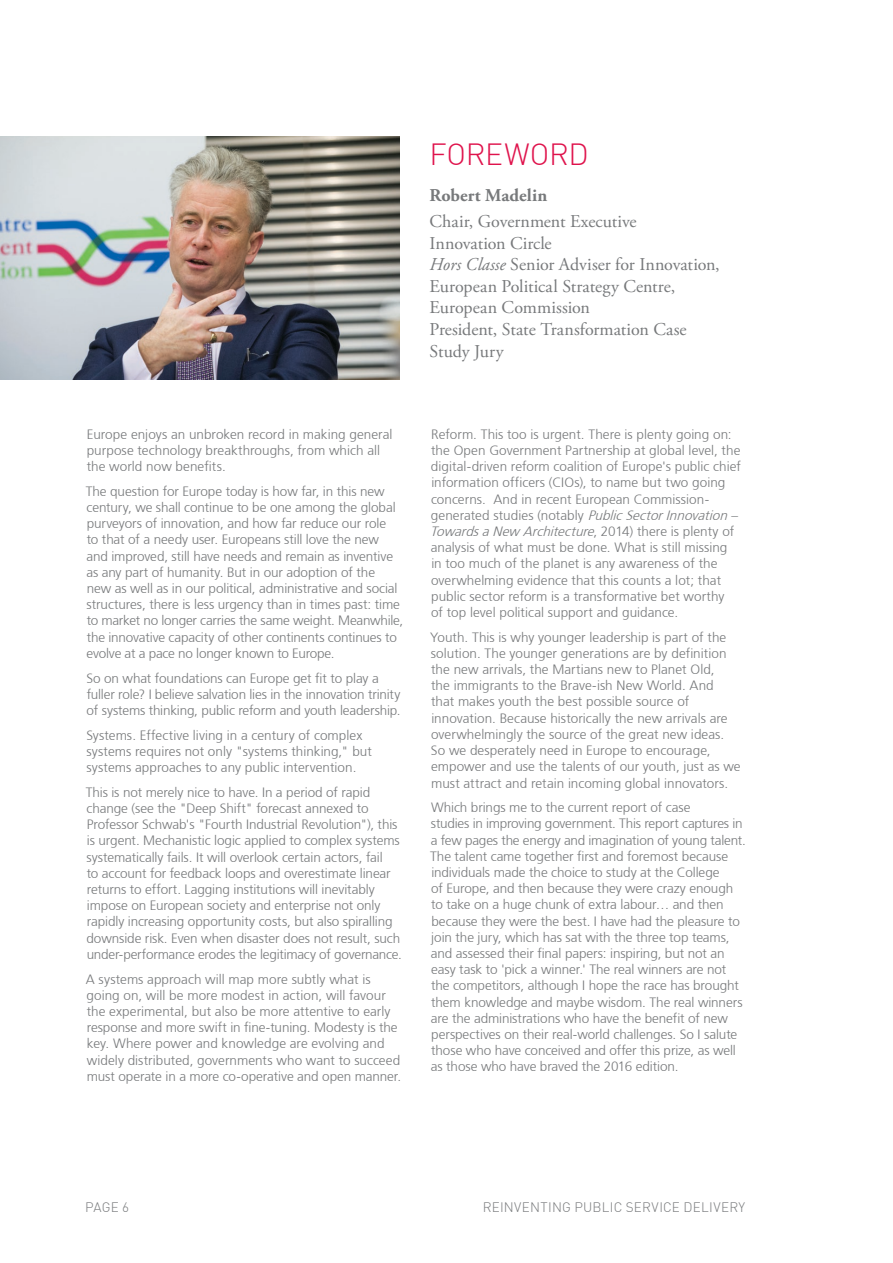
<style>
.page{position:relative;width:893px;height:1263px;background:#fff}
.page>*{position:absolute;margin:0;border:0;box-sizing:border-box;transform-origin:0 0}
.t1{font:300 30px "DIN";letter-spacing:-.01em;color:#df134c}
.t2{font:18px/21.6px "Adobe Garamond Pro";letter-spacing:-.005em;color:#77797b}
.t3{font:700 18px "Adobe Garamond Pro";letter-spacing:.005em;color:#77797b}
.t4{font:300 13.5px/16.2px "Frutiger 45";letter-spacing:-.005em;color:#77797b}
.t5{font:300 13.5px "DIN";letter-spacing:.015em;color:#77797b}
.s1{font-style:italic}
</style>
<div class="page">
<img style="left:0;top:136px;width:400px;height:243px">
<p class="t4" style="left:87px;top:426px;width:307px">Europe enjoys an unbroken record in making general purpose technology breakthroughs, from which all the world now benefits.</p>
<p class="t4" style="left:86px;top:483px;width:319px">The question for Europe today is how far, in this new century, we shall continue to be one among the global purveyors of innovation, and how far reduce our role<br>to that of a needy user. Europeans still love the new<br>and improved, still have needs and remain as inventive as any part of humanity. But in our adoption of the<br>new as well as in our political, administrative and social structures, there is less urgency than in times past: time to market no longer carries the same weight. Meanwhile, the innovative capacity of other continents continues to evolve at a pace no longer known to Europe.</p>
<p class="t4" style="left:86px;top:670px;width:316px">So on what foundations can Europe get fit to play a fuller role? I believe salvation lies in the innovation trinity of systems thinking, public reform and youth leadership.</p>
<p class="t4" style="left:86px;top:727px;width:287px">Systems. Effective living in a century of complex systems requires not only "systems thinking," but systems approaches to any public intervention.</p>
<p class="t4" style="left:86px;top:784px;width:318px">This is not merely nice to have. In a period of rapid change (see the "Deep Shift" forecast annexed to Professor Schwab's "Fourth Industrial Revolution"), this is urgent. Mechanistic logic applied to complex systems systematically fails. It will overlook certain actors, fail<br>to account for feedback loops and overestimate linear returns to effort. Lagging institutions will inevitably impose on European society and enterprise not only rapidly increasing opportunity costs, but also spiralling downside risk. Even when disaster does not result, such under-performance erodes the legitimacy of governance.</p>
<p class="t4" style="left:86px;top:971px;width:317px">A systems approach will map more subtly what is going on, will be more modest in action, will favour the experimental, but also be more attentive to early response and more swift in fine-tuning. Modesty is the key. Where power and knowledge are evolving and widely distributed, governments who want to succeed must operate in a more co-operative and open manner.</p>
<h1 class="t1" style="left:429px;top:136px;width:161px">FOREWORD</h1>
<h2 class="t3" style="left:429px;top:185px;width:119px">Robert Madelin</h2>
<h2 class="t2" style="left:429px;top:211px;width:292px">Chair, Government Executive<br>Innovation Circle<br><span class="s1">Hors Classe</span> Senior Adviser for Innovation,<br>European Political Strategy Centre,<br>European Commission<br>President, State Transformation Case<br>Study Jury</h2>
<p class="t4" style="left:430px;top:426px;width:313px">Reform. This too is urgent. There is plenty going on: the Open Government Partnership at global level, the digital-driven reform coalition of Europe's public chief information officers (CIOs), to name but two going concerns. And in recent European Commission&shy;generated studies (notably <span class="s1">PublicSectorInnovation– TowardsaNew Architecture</span>, 2 0 1 4 ) t h e r e i s p l e n t y o f analysis of what must be done. What is still missing<br>in too much of the planet is any awareness of the overwhelming evidence that this counts a lot; that public sector reform is a transformative bet worthy<br>of top level political support and guidance.</p>
<p class="t4" style="left:430px;top:629px;width:312px">Youth. This is why younger leadership is part of the solution. The younger generations are by definition the new arrivals, the Martians new to Planet Old,<br>the immigrants to the Brave-ish New World. And<br>that makes youth the best possible source of innovation. Because historically the new arrivals are overwhelmingly the source of the great new ideas.<br>So we desperately need in Europe to encourage, empower and use the talents of our youth, just as we must attract and retain incoming global innovators.</p>
<p class="t4" style="left:430px;top:800px;width:317px">Which brings me to the current report of case<br>studies in improving government. This report captures in a few pages the energy and imagination of young talent.<br>The talent came together first and foremost because individuals made the choice to study at the College<br>of Europe, and then because they were crazy enough to take on a huge chunk of extra labour… and then because they were the best. I have had the pleasure to join the jury, which has sat with the three top teams, and assessed their final papers: inspiring, but not an easy task to 'pick a winner.' The real winners are not the competitors, although I hope the race has brought them knowledge and maybe wisdom. The real winners are the administrations who have the benefit of new perspectives on their real-world challenges. So I salute those who have conceived and offer this prize, as well as those who have braved the 2016 edition.</p>
<p class="t5" style="left:85px;top:1198px;width:46px">PAGE 6</p>
<p class="t5" style="left:483px;top:1198px;width:264px">REINVENTING PUBLIC SERVICE DELIVERY</p>
</div>
